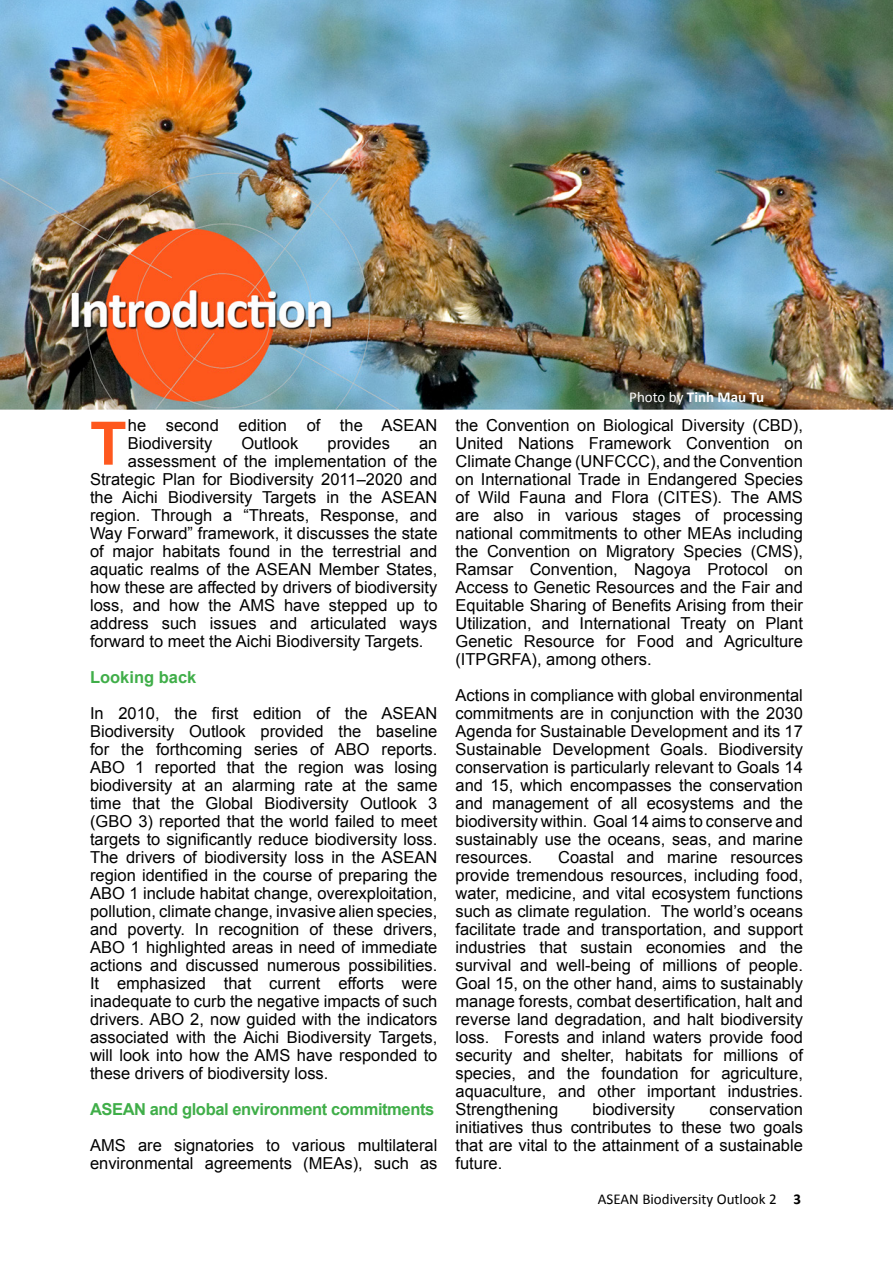
<style>
.page{position:relative;width:893px;height:1263px;background:#fff}
.page>*{position:absolute;margin:0;border:0;box-sizing:border-box;transform-origin:0 0}
.Paragraph_Style_3{font:700 60px "Arial";color:#fe581e}
.t1{font:16.5px/18px "Arial";color:#000;text-align:justify}
.t2{font:700 16.5px "Arial";letter-spacing:-.025em;color:#40ae49}
.t3{font:700 16.5px "Arial";color:#40ae49}
.t4{font:15px "Calibri";color:#000}
.t5{font:700 15px "Calibri";color:#fff}
.s1{font-weight:400}
.s2{font-weight:700}
</style>
<div class="page">
<img style="left:0;top:0;width:893px;height:410px">
<p class="t1" style="left:128px;top:417px;width:311px">he second edition of the ASEAN<br>Biodiversity</p>
<p class="Paragraph_Style_3" style="left:90px;top:404px;width:38px">T</p>
<p class="t1" style="left:241px;top:435px;width:58px">Outlook</p>
<p class="t1" style="left:328px;top:435px;width:64px">provides</p>
<p class="t1" style="left:419px;top:435px;width:20px">an</p>
<p class="t1" style="left:128px;top:453px;width:311px">assessment of the implementation of the</p>
<p class="t1" style="left:90px;top:471px;width:349px">Strategic Plan for Biodiversity 2011–2020 and</p>
<p class="t1" style="left:90px;top:489px;width:349px">the Aichi Biodiversity Targets in the ASEAN</p>
<p class="t1" style="left:90px;top:507px;width:349px">region. Through a “Threats, Response, and</p>
<p class="t1" style="left:90px;top:525px;width:349px">Way Forward” framework, it discusses the state</p>
<p class="t1" style="left:90px;top:543px;width:349px">of major habitats found in the terrestrial and</p>
<p class="t1" style="left:90px;top:561px;width:349px">aquatic realms of the ASEAN Member States,</p>
<p class="t1" style="left:90px;top:579px;width:349px">how these are affected by drivers of biodiversity</p>
<p class="t1" style="left:90px;top:597px;width:349px">loss, and how the AMS have stepped up to</p>
<p class="t1" style="left:90px;top:615px;width:349px">address such issues and articulated ways</p>
<p class="t1" style="left:90px;top:633px;width:335px">forward to meet the Aichi Biodiversity Targets.</p>
<p class="t3" style="left:90px;top:666px;width:108px">Looking back</p>
<p class="t1" style="left:90px;top:705px;width:349px">In 2010, the first edition of the ASEAN Biodiversity Outlook provided the baseline for the forthcoming series of ABO reports.<br>ABO 1 reported that the region was losing biodiversity at an alarming rate at the same time that the Global Biodiversity Outlook 3 (GBO 3) reported that the world failed to meet targets to significantly reduce biodiversity loss.<br>The drivers of biodiversity loss in the ASEAN region identified in the course of preparing the ABO 1 include habitat change, overexploitation, pollution, climate change, invasive alien species, and poverty. In recognition of these drivers, ABO 1 highlighted areas in need of immediate actions and discussed numerous possibilities.<br>It emphasized that current efforts were inadequate to curb the negative impacts of such drivers. ABO 2, now guided with the indicators associated with the Aichi Biodiversity Targets, will look into how the AMS have responded to these drivers of biodiversity loss.</p>
<p class="t2" style="left:90px;top:1098px;width:346px">ASEAN and global environment commitments</p>
<p class="t1" style="left:90px;top:1137px;width:349px">AMS are signatories to various multilateral environmental agreements (MEAs), such as</p>
<p class="t5" style="left:629px;top:387px;width:136px"><span class="s1">Photo by</span> Tinh Mau Tu</p>
<p class="t1" style="left:455px;top:417px;width:349px">the Convention on Biological Diversity (CBD), United Nations Framework Convention on Climate Change (UNFCCC), and the Convention on International Trade in Endangered Species of Wild Fauna and Flora (CITES). The AMS are also in various stages of processing national commitments to other MEAs including the Convention on Migratory Species (CMS), Ramsar Convention, Nagoya Protocol on Access to Genetic Resources and the Fair and Equitable Sharing of Benefits Arising from their Utilization, and International Treaty on Plant Genetic Resource for Food and Agriculture (ITPGRFA), among others.</p>
<p class="t1" style="left:455px;top:687px;width:349px">Actions in compliance with global environmental commitments are in conjunction with the 2030<br>Agenda for Sustainable Development and its 17<br>Sustainable Development Goals. Biodiversity conservation is particularly relevant to Goals 14 and 15, which encompasses the conservation and management of all ecosystems and the biodiversity within. Goal 14 aims to conserve and sustainably use the oceans, seas, and marine resources.</p>
<p class="t1" style="left:455px;top:849px;width:349px;text-indent:103px">Coastal and marine resources provide tremendous resources, including food, water, medicine, and vital ecosystem functions such as climate regulation. The world’s oceans facilitate trade and transportation, and support industries that sustain economies and the survival and well-being of millions of people.<br>Goal 15, on the other hand, aims to sustainably manage forests, combat desertification, halt and reverse land degradation, and halt biodiversity loss. Forests and inland waters provide food security and shelter, habitats for millions of species, and the foundation for agriculture, aquaculture, and other important industries.<br>Strengthening</p>
<p class="t1" style="left:455px;top:1101px;width:349px;text-indent:254px">conservation initiatives thus contributes to these two goals that are vital to the attainment of a sustainable future.</p>
<p class="t1" style="left:593px;top:1101px;width:84px">biodiversity</p>
<p class="t4" style="left:598px;top:1190px;width:205px">ASEAN Biodiversity Outlook 2 <span class="s2">3</span></p>
</div>
